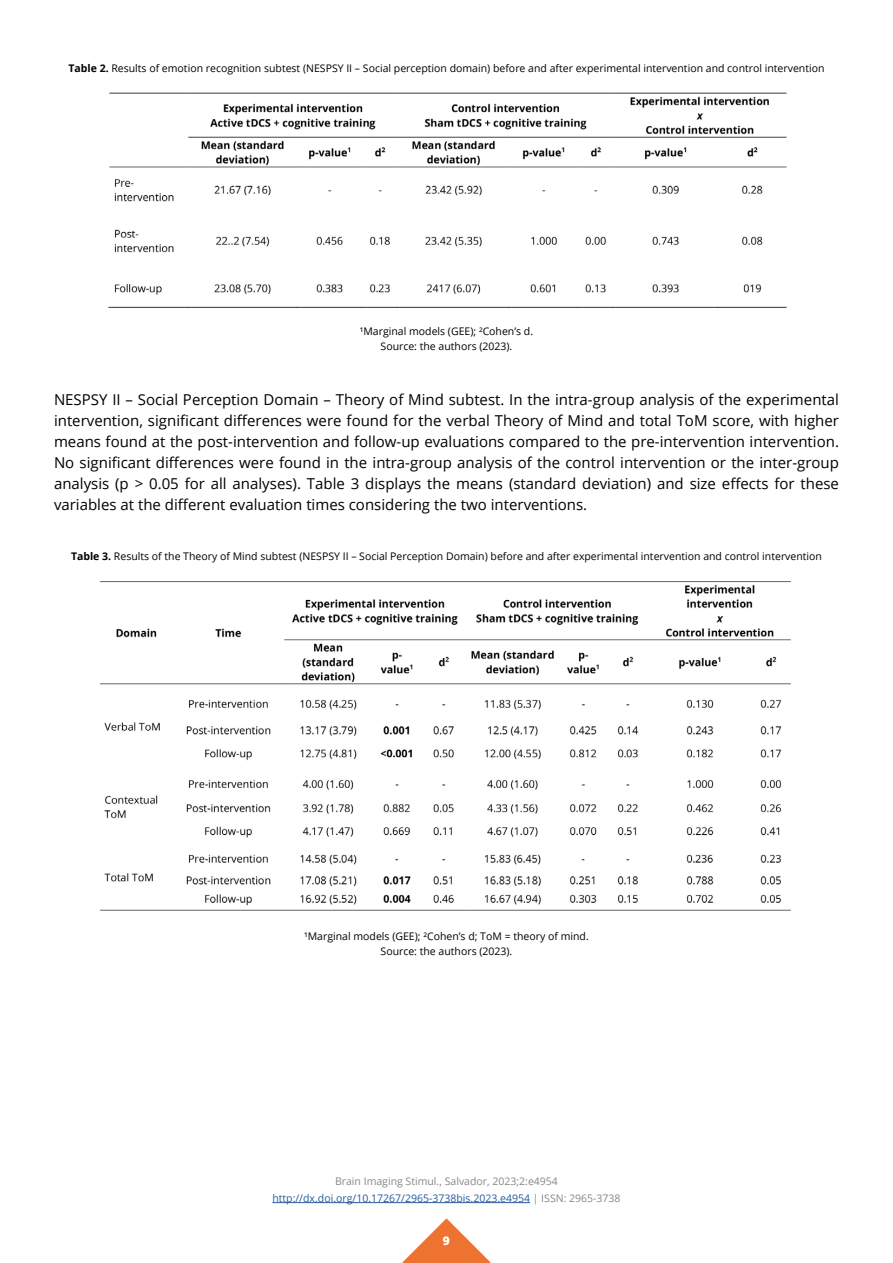
<style>
.page{position:relative;width:893px;height:1263px;background:#fff}
.page>*{position:absolute;margin:0;border:0;box-sizing:border-box;transform-origin:0 0}
.t1{font:15px/21px "Open Sans";color:#000;text-align:justify}
.t2{font:800 12px "Open Sans";color:#fff}
.t3{font:10.5px/15px "Open Sans";color:#000;text-align:center}
.t4{font:10.5px/16.5px "Open Sans";color:#878787;text-align:center}
.s1{font-weight:700}
.s2{color:#275b9b}
</style>
<div class="page">
<svg style="left:402px;top:1218px;width:89px;height:45px"></svg>
<hr style="left:272px;top:1202px;width:258px;height:1px;background:#275b9b">
<img style="left:99px;top:581px;width:692px;height:330px">
<img style="left:108px;top:92px;width:679px;height:216px">
<p class="t3" style="left:68px;top:60px;width:758px"><span class="s1">Table 2.</span> Results of emotion recognition subtest (NESPSY II – Social perception domain) before and after experimental intervention and control intervention</p>
<p class="t3" style="left:360px;top:323px;width:175px">¹Marginal models (GEE); ²Cohen’s d.<br>Source: the authors (2023).</p>
<p class="t1" style="left:54px;top:388px;width:786px">NESPSY II – Social Perception Domain – Theory of Mind subtest. In the intra-group analysis of the experimental intervention, significant differences were found for the verbal Theory of Mind and total ToM score, with higher means found at the post-intervention and follow-up evaluations compared to the pre-intervention intervention.<br>No significant differences were found in the intra-group analysis of the control intervention or the inter-group analysis (p &gt; 0.05 for all analyses). Table 3 displays the means (standard deviation) and size effects for these variables at the different evaluation times considering the two interventions.</p>
<p class="t3" style="left:71px;top:549px;width:752px"><span class="s1">Table 3.</span> Results of the Theory of Mind subtest (NESPSY II – Social Perception Domain) before and after experimental intervention and control intervention</p>
<p class="t3" style="left:304px;top:928px;width:286px">¹Marginal models (GEE); ²Cohen’s d; ToM = theory of mind.<br>Source: the authors (2023).</p>
<p class="t4" style="left:272px;top:1173px;width:350px">Brain Imaging Stimul., Salvador, 2023;2:e4954 <span class="s2">http://dx.doi.org/10.17267/2965-3738bis.2023.e4954</span> | ISSN: 2965-3738</p>
<p class="t2" style="left:443px;top:1232px;width:9px">9</p>
</div>
